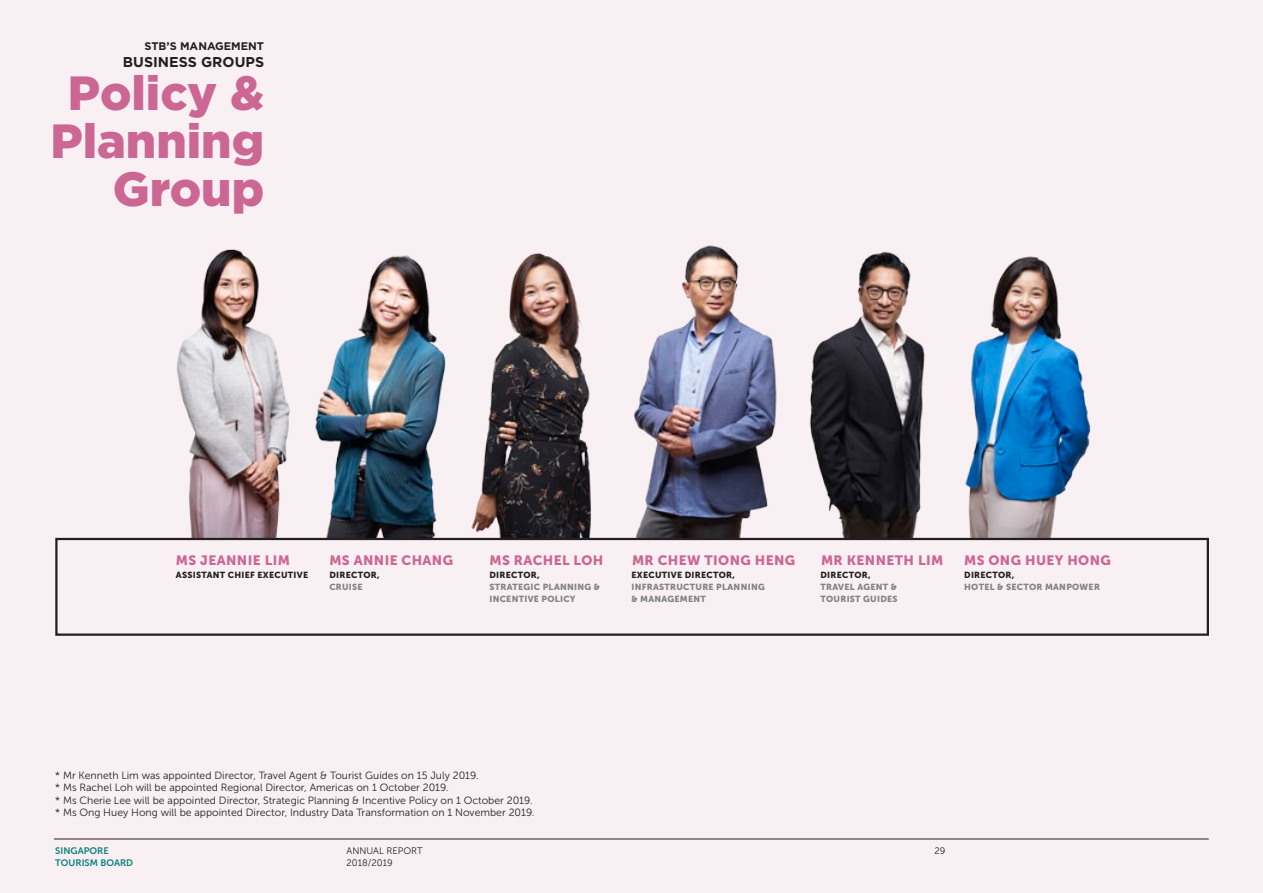
<style>
.page{position:relative;width:1263px;height:893px;background:#f9f0f3}
.page>*{position:absolute;margin:0;border:0;box-sizing:border-box;transform-origin:0 0}
.t1{font:900 48px "Gotham";color:#cc6693}
.t2{font:700 14.25px "Gotham";color:#231f20}
.t3{font:13.5px "Museo Sans 900";letter-spacing:.03em;color:#cc6693}
.t4{font:700 11.1px "Gotham";color:#231f20}
.t5{font:10.5px "Museo Sans 300";color:#231f20}
.t6{font:9.45px "Museo Sans 300";color:#231f20}
.t7{font:9.45px "Museo Sans 700";color:#0a817b}
.t8{font:8.7px "Museo Sans 900";letter-spacing:.03em;color:#808285}
.t9{font:8.7px "Museo Sans 900";letter-spacing:.03em;color:#231f20}
</style>
<div class="page">
<hr style="left:54px;top:839px;width:1155px;height:1px;background:#231f20">
<img style="left:126px;top:249px;width:143px;height:289px">
<img style="left:648px;top:245px;width:134px;height:293px">
<img style="left:782px;top:252px;width:143px;height:286px">
<img style="left:269px;top:255px;width:150px;height:283px">
<img style="left:419px;top:253px;width:229px;height:285px">
<img style="left:925px;top:256px;width:229px;height:282px">
<div style="left:55px;top:538px;width:1154px;height:98px;border:2px solid #231f20"></div>
<p class="t4" style="left:145px;top:40px;width:121px">STB’S MANAGEMENT</p>
<p class="t2" style="left:123px;top:53px;width:143px">BUSINESS GROUPS</p>
<p class="t1" style="left:68px;top:60px;width:198px">Policy &amp;</p>
<p class="t1" style="left:50px;top:108px;width:215px">Planning</p>
<p class="t1" style="left:113px;top:156px;width:153px">Group</p>
<p class="t3" style="left:176px;top:553px;width:115px">MS JEANNIE LIM</p>
<p class="t3" style="left:329px;top:553px;width:125px">MS ANNIE CHANG</p>
<p class="t3" style="left:632px;top:553px;width:165px">MR CHEW TIONG HENG</p>
<p class="t3" style="left:821px;top:553px;width:124px">MR KENNETH LIM</p>
<p class="t3" style="left:489px;top:553px;width:116px">MS RACHEL LOH</p>
<p class="t9" style="left:489px;top:570px;width:52px">DIRECTOR,</p>
<p class="t8" style="left:489px;top:582px;width:112px">STRATEGIC PLANNING &amp;</p>
<p class="t8" style="left:489px;top:594px;width:88px">INCENTIVE POLICY</p>
<p class="t9" style="left:176px;top:570px;width:134px">ASSISTANT CHIEF EXECUTIVE</p>
<p class="t9" style="left:631px;top:570px;width:105px">EXECUTIVE DIRECTOR,</p>
<p class="t8" style="left:631px;top:582px;width:135px">INFRASTRUCTURE PLANNING</p>
<p class="t8" style="left:631px;top:594px;width:76px">&amp; MANAGEMENT</p>
<p class="t9" style="left:329px;top:570px;width:52px">DIRECTOR,</p>
<p class="t8" style="left:329px;top:582px;width:35px">CRUISE</p>
<p class="t9" style="left:820px;top:570px;width:52px">DIRECTOR,</p>
<p class="t8" style="left:820px;top:582px;width:78px">TRAVEL AGENT &amp;</p>
<p class="t8" style="left:820px;top:594px;width:79px">TOURIST GUIDES</p>
<p class="t3" style="left:964px;top:553px;width:148px">MS ONG HUEY HONG</p>
<p class="t9" style="left:964px;top:570px;width:52px">DIRECTOR,</p>
<p class="t8" style="left:964px;top:582px;width:137px">HOTEL &amp; SECTOR MANPOWER</p>
<p class="t5" style="left:55px;top:769px;width:425px">* Mr Kenneth Lim was appointed Director, Travel Agent &amp; Tourist Guides on 15 July 2019.</p>
<p class="t5" style="left:55px;top:782px;width:395px">* Ms Rachel Loh will be appointed Regional Director, Americas on 1 October 2019.</p>
<p class="t5" style="left:55px;top:795px;width:479px">* Ms Cherie Lee will be appointed Director, Strategic Planning &amp; Incentive Policy on 1 October 2019.</p>
<p class="t5" style="left:55px;top:807px;width:481px">* Ms Ong Huey Hong will be appointed Director, Industry Data Transformation on 1 November 2019.</p>
<p class="t7" style="left:55px;top:846px;width:55px">SINGAPORE</p>
<p class="t7" style="left:55px;top:857px;width:79px">TOURISM BOARD</p>
<p class="t6" style="left:347px;top:846px;width:78px">ANNUAL REPORT</p>
<p class="t6" style="left:347px;top:857px;width:48px">2018/2019</p>
<p class="t6" style="left:934px;top:846px;width:12px">29</p>
</div>
